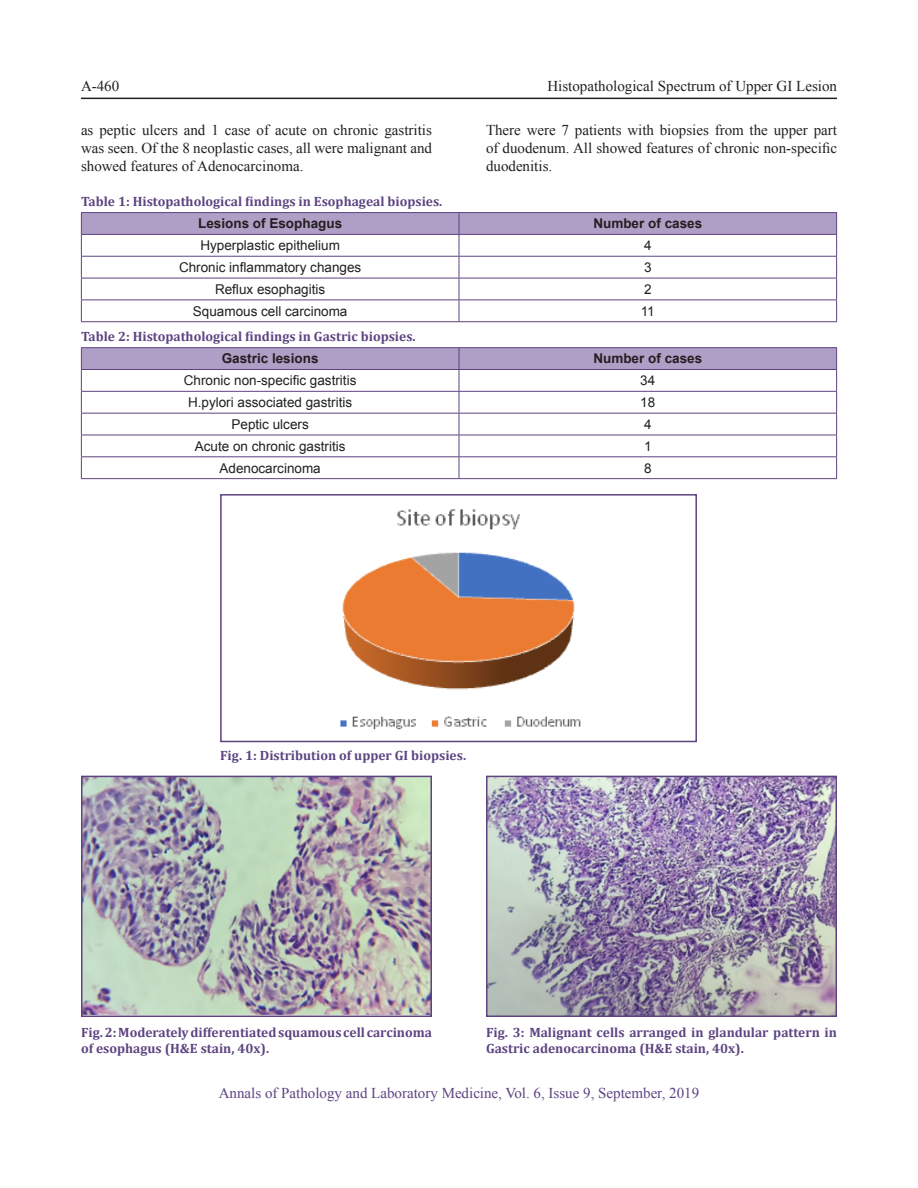
<style>
.page{position:relative;width:918px;height:1188px;background:#fff}
.page>*{position:absolute;margin:0;border:0;box-sizing:border-box;transform-origin:0 0}
.BodyText{font:15px/18px "Times New Roman";color:#231f20;text-align:justify}
.t1{font:15px "Times New Roman";color:#5d4481}
.Foliu{font:15px "Times New Roman";color:#231f20}
.Tabel_Text{font:13.5px "Arial";color:#231f20}
.Fig_Caption{font:700 13.5px/16.2px "Cambria";color:#5d4481}
.Tabel_head{font:700 13.5px "Cambria";color:#5d4481}
.Tabel_Text-2{font:700 13.5px "Arial";color:#231f20}
</style>
<div class="page">
<hr style="left:81px;top:98px;width:756px;height:1px;background:#231f20">
<hr style="left:81px;top:321px;width:378px;height:1px;background:#5d4481">
<hr style="left:459px;top:321px;width:378px;height:1px;background:#5d4481">
<hr style="left:81px;top:212px;width:378px;height:1px;background:#5d4481">
<hr style="left:459px;top:212px;width:378px;height:1px;background:#5d4481">
<svg style="left:81px;top:213px;width:756px;height:108px"></svg>
<hr style="left:81px;top:234px;width:378px;height:1px;background:#5d4481">
<hr style="left:459px;top:234px;width:378px;height:1px;background:#5d4481">
<hr style="left:81px;top:478px;width:378px;height:1px;background:#5d4481">
<hr style="left:459px;top:478px;width:378px;height:1px;background:#5d4481">
<hr style="left:81px;top:347px;width:378px;height:1px;background:#5d4481">
<hr style="left:459px;top:347px;width:378px;height:1px;background:#5d4481">
<svg style="left:81px;top:348px;width:756px;height:130px"></svg>
<hr style="left:81px;top:369px;width:378px;height:1px;background:#5d4481">
<hr style="left:459px;top:369px;width:378px;height:1px;background:#5d4481">
<img style="left:340px;top:509px;width:241px;height:221px">
<div style="left:220px;top:494px;width:477px;height:248px;border:2px solid #5d4481"></div>
<img style="left:84px;top:779px;width:345px;height:235px">
<div style="left:81px;top:776px;width:351px;height:241px;border:2px solid #5d4481"></div>
<img style="left:489px;top:779px;width:345px;height:235px">
<div style="left:486px;top:776px;width:351px;height:241px;border:2px solid #5d4481"></div>
<p class="Foliu" style="left:81px;top:76px;width:40px">A-460</p>
<p class="Foliu" style="left:547px;top:76px;width:291px">Histopathological Spectrum of Upper GI Lesion</p>
<p class="BodyText" style="left:81px;top:120px;width:353px">as peptic ulcers and 1 case of acute on chronic gastritis was seen. Of the 8 neoplastic cases, all were malignant and showed features of Adenocarcinoma.</p>
<p class="BodyText" style="left:486px;top:120px;width:353px">There were 7 patients with biopsies from the upper part of duodenum. All showed features of chronic non-specific duodenitis.</p>
<p class="Tabel_head" style="left:81px;top:192px;width:363px">Table 1: Histopathological findings in Esophageal biopsies.</p>
<p class="Tabel_Text-2" style="left:198px;top:215px;width:146px">Lesions of Esophagus</p>
<p class="Tabel_Text-2" style="left:593px;top:215px;width:110px">Number of cases</p>
<p class="Tabel_Text" style="left:200px;top:237px;width:141px">Hyperplastic epithelium</p>
<p class="Tabel_Text" style="left:644px;top:237px;width:9px">4</p>
<p class="Tabel_Text" style="left:179px;top:258px;width:184px">Chronic inflammatory changes</p>
<p class="Tabel_Text" style="left:644px;top:258px;width:9px">3</p>
<p class="Tabel_Text" style="left:215px;top:280px;width:112px">Reflux esophagitis</p>
<p class="Tabel_Text" style="left:644px;top:280px;width:9px">2</p>
<p class="Tabel_Text" style="left:193px;top:302px;width:156px">Squamous cell carcinoma</p>
<p class="Tabel_Text" style="left:641px;top:302px;width:16px">11</p>
<p class="Tabel_head" style="left:81px;top:327px;width:336px">Table 2: Histopathological findings in Gastric biopsies.</p>
<p class="Tabel_Text-2" style="left:222px;top:350px;width:98px">Gastric lesions</p>
<p class="Tabel_Text-2" style="left:593px;top:350px;width:110px">Number of cases</p>
<p class="Tabel_Text" style="left:184px;top:372px;width:174px">Chronic non-specific gastritis</p>
<p class="Tabel_Text" style="left:640px;top:372px;width:17px">34</p>
<p class="Tabel_Text" style="left:188px;top:394px;width:166px">H.pylori associated gastritis</p>
<p class="Tabel_Text" style="left:640px;top:394px;width:17px">18</p>
<p class="Tabel_Text" style="left:232px;top:415px;width:79px">Peptic ulcers</p>
<p class="Tabel_Text" style="left:644px;top:415px;width:9px">4</p>
<p class="Tabel_Text" style="left:195px;top:437px;width:152px">Acute on chronic gastritis</p>
<p class="Tabel_Text" style="left:644px;top:437px;width:9px">1</p>
<p class="Tabel_Text" style="left:220px;top:459px;width:103px">Adenocarcinoma</p>
<p class="Tabel_Text" style="left:644px;top:459px;width:9px">8</p>
<p class="Fig_Caption" style="left:220px;top:747px;width:248px">Fig. 1: Distribution of upper GI biopsies.</p>
<p class="Fig_Caption" style="left:81px;top:1024px;width:352px">Fig. 2: Moderately differentiated squamous cell carcinoma of esophagus (H&amp;E stain, 40x).</p>
<p class="Fig_Caption" style="left:486px;top:1024px;width:352px">Fig. 3: Malignant cells arranged in glandular pattern in<br>Gastric adenocarcinoma (H&amp;E stain, 40x).</p>
<p class="t1" style="left:219px;top:1083px;width:482px">Annals of Pathology and Laboratory Medicine, Vol. 6, Issue 9, September, 2019</p>
</div>
